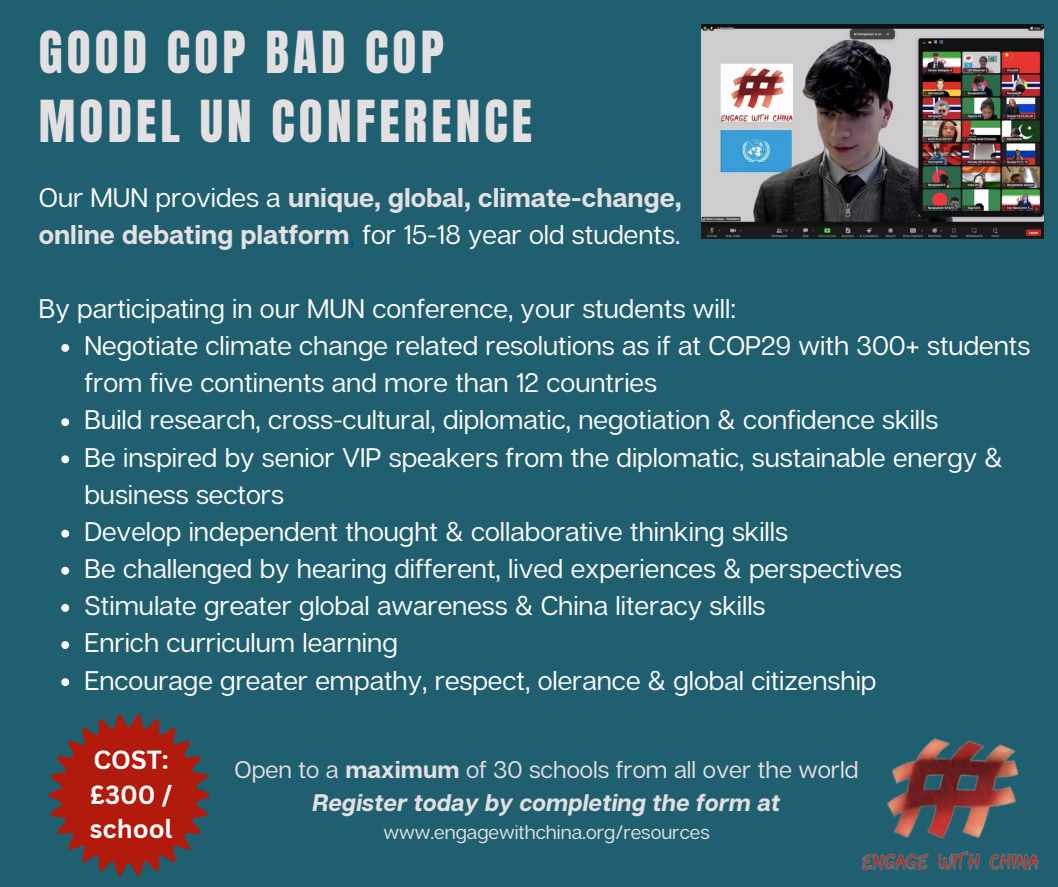
<style>
.page{position:relative;width:1058px;height:887px;background:#fff}
.page>*{position:absolute;margin:0;border:0;box-sizing:border-box;transform-origin:0 0}
.t1{font:49.2px "Anton";letter-spacing:.085em;color:#e3e0e2}
.t2{font:26.85px/37.2px "Articulat CF";color:#fff}
.t3{font:700 26.85px/37.2px "Articulat CF";color:#e3e0e2}
.t4{font:700 25.5px/34.8px "Canva Sans";color:#fff}
.t5{font:24px "Articulat CF";color:#e3e0e2}
.t6{font:italic 700 24px "Articulat CF";color:#e3e0e2}
.t7{font:19.5px "Articulat CF";color:#e3e0e2}
.s1{font-weight:400;color:#fff}
.s2{font-weight:400;color:#004aad}
.s3{font-weight:700}
</style>
<div class="page">
<div style="left:0;top:0;width:1058px;height:886px;background:#205f70"></div>
<svg style="left:61px;top:344px;width:8px;height:8px"></svg>
<svg style="left:61px;top:418px;width:8px;height:8px"></svg>
<svg style="left:61px;top:455px;width:8px;height:8px"></svg>
<svg style="left:61px;top:529px;width:8px;height:8px"></svg>
<svg style="left:61px;top:566px;width:8px;height:8px"></svg>
<svg style="left:61px;top:604px;width:8px;height:7px"></svg>
<svg style="left:61px;top:641px;width:8px;height:8px"></svg>
<svg style="left:61px;top:678px;width:8px;height:8px"></svg>
<svg style="left:48px;top:714px;width:162px;height:161px"></svg>
<img style="left:863px;top:738px;width:175px;height:131px">
<img style="left:701px;top:25px;width:342px;height:214px">
<p class="t1" style="left:39px;top:17px;width:406px">GOOD COP BAD COP</p>
<p class="t1" style="left:39px;top:86px;width:495px">MODEL UN CONFERENCE</p>
<p class="t3" style="left:39px;top:178px;width:644px"><span class="s1">Our MUN provides a</span> unique, global, climate-change, online debating platform<span class="s2">,</span> <span class="s1">for 15-18 year old students.</span></p>
<h1 class="t2" style="left:39px;top:289px;width:699px">By participating in our MUN conference, your students will:</h1>
<p class="t2" style="left:84px;top:326px;width:947px">Negotiate climate change related resolutions as if at COP29 with 300+ students from five continents and more than 12 countries</p>
<h3 class="t2" style="left:84px;top:400px;width:855px">Build research, cross-cultural, diplomatic, negotiation &amp; confidence skills</h3>
<h3 class="t2" style="left:84px;top:438px;width:920px">Be inspired by senior VIP speakers from the diplomatic, sustainable energy &amp; business sectors</h3>
<p class="t2" style="left:84px;top:512px;width:705px">Develop independent thought &amp; collaborative thinking skills</p>
<p class="t2" style="left:84px;top:549px;width:819px">Be challenged by hearing different, lived experiences &amp; perspectives</p>
<p class="t2" style="left:84px;top:586px;width:682px">Stimulate greater global awareness &amp; China literacy skills</p>
<p class="t2" style="left:84px;top:623px;width:315px">Enrich curriculum learning</p>
<p class="t2" style="left:84px;top:660px;width:793px">Encourage greater empathy, respect, olerance &amp; global citizenship</p>
<p class="t4" style="left:90px;top:741px;width:84px">COST: £300 / school</p>
<h2 class="t5" style="left:234px;top:754px;width:625px">Open to a <span class="s3">maximum</span> of 30 schools from all over the world</h2>
<p class="t6" style="left:312px;top:787px;width:469px">Register today by completing the form at</p>
<p class="t7" style="left:383px;top:819px;width:328px">www.engagewithchina.org/resources</p>
</div>
